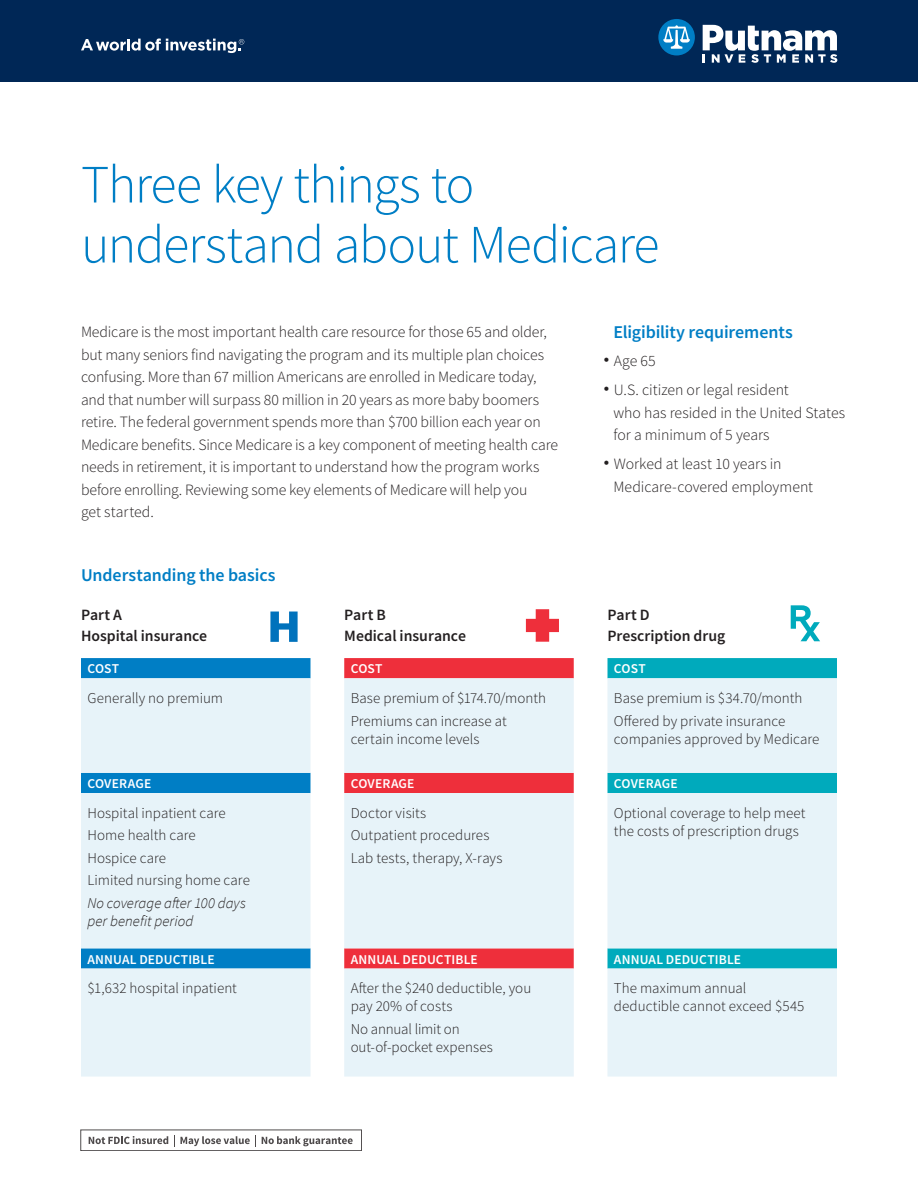
<style>
.page{position:relative;width:918px;height:1188px;background:#fff}
.page>*{position:absolute;margin:0;border:0;box-sizing:border-box;transform-origin:0 0}
.Body{font:300 54px/60px "Source Sans Pro";letter-spacing:-.025em;color:#007ec5}
.Subhead{font:600 18px "Source Sans Pro";letter-spacing:-.01em;color:#007ec5}
.Body-2{font:300 15.75px/22.5px "Source Sans Pro";letter-spacing:-.01em;color:#231f20}
.Subhead_2{font:600 15.75px/21px "Source Sans Pro";color:#231f20}
.Table{font:300 15px/18px "Source Sans Pro";color:#231f20}
.Table-2{font:italic 300 15px/18px "Source Sans Pro";color:#231f20}
.Body-3{font:600 13.5px "Source Sans Pro";letter-spacing:.01em;color:#fff}
</style>
<div class="page">
<div style="left:81px;top:658px;width:229px;height:20px;background:#007ec5"></div>
<div style="left:344px;top:658px;width:230px;height:20px;background:#ee2f3b"></div>
<div style="left:608px;top:658px;width:229px;height:20px;background:#00aabc"></div>
<svg style="left:81px;top:678px;width:756px;height:399px;background:#dbe8f0"></svg>
<svg style="left:526px;top:609px;width:33px;height:33px"></svg>
<svg style="left:791px;top:605px;width:29px;height:36px"></svg>
<svg style="left:270px;top:612px;width:28px;height:30px"></svg>
<div style="left:0;top:0;width:918px;height:81px;background:#002756"></div>
<svg style="left:658px;top:19px;width:37px;height:36px"></svg>
<svg style="left:703px;top:25px;width:134px;height:38px"></svg>
<svg style="left:81px;top:38px;width:163px;height:15px"></svg>
<svg style="left:89px;top:1136px;width:79px;height:8px"></svg>
<svg style="left:174px;top:1136px;width:82px;height:11px"></svg>
<svg style="left:262px;top:1136px;width:91px;height:10px"></svg>
<p class="Body" style="left:81px;top:155px;width:580px">Three key things to understand about Medicare</p>
<p class="Body-2" style="left:81px;top:321px;width:479px">Medicare is the most important health care resource for those 65 and older, but many seniors find navigating the program and its multiple plan choices confusing. More than 67 million Americans are enrolled in Medicare today, and that number will surpass 80 million in 20 years as more baby boomers retire. The federal government spends more than $700 billion each year on Medicare benefits. Since Medicare is a key component of meeting health care needs in retirement, it is important to understand how the program works before enrolling. Reviewing some key elements of Medicare will help you<br>get started.</p>
<p class="Subhead" style="left:81px;top:563px;width:196px">Understanding the basics</p>
<p class="Subhead_2" style="left:81px;top:604px;width:128px">Part A<br>Hospital insurance</p>
<p class="Subhead_2" style="left:344px;top:604px;width:43px">Part B</p>
<p class="Subhead_2" style="left:344px;top:625px;width:123px">Medical insurance</p>
<p class="Subhead" style="left:613px;top:320px;width:181px">Eligibility requirements</p>
<p class="Body-2" style="left:613px;top:350px;width:44px">•Age 65</p>
<p class="Body-2" style="left:613px;top:379px;width:233px">•U.S. citizen or legal resident<br>who has resided in the United States for a minimum of 5 years</p>
<p class="Body-2" style="left:613px;top:453px;width:201px">•Worked at least 10 years in<br>Medicare-covered employment</p>
<p class="Subhead_2" style="left:608px;top:604px;width:44px">Part D</p>
<p class="Subhead_2" style="left:608px;top:625px;width:119px">Prescription drug</p>
<p class="Body-3" style="left:87px;top:660px;width:33px">COST</p>
<p class="Body-3" style="left:351px;top:660px;width:33px">COST</p>
<p class="Body-3" style="left:614px;top:660px;width:33px">COST</p>
<p class="Table" style="left:87px;top:689px;width:137px">Generally no premium</p>
<p class="Table" style="left:351px;top:689px;width:197px">Base premium of $174.70/month</p>
<p class="Table" style="left:351px;top:712px;width:158px">Premiums can increase at certain income levels</p>
<p class="Table" style="left:614px;top:689px;width:190px">Base premium is $34.70/month</p>
<p class="Table" style="left:614px;top:712px;width:207px">Offered by private insurance companies approved by Medicare</p>
<p class="Body-3" style="left:87px;top:775px;width:65px">COVERAGE</p>
<p class="Body-3" style="left:351px;top:775px;width:65px">COVERAGE</p>
<p class="Body-3" style="left:614px;top:775px;width:65px">COVERAGE</p>
<p class="Table" style="left:87px;top:804px;width:140px">Hospital inpatient care</p>
<p class="Table" style="left:87px;top:826px;width:110px">Home health care</p>
<p class="Table" style="left:87px;top:849px;width:80px">Hospice care</p>
<p class="Table" style="left:87px;top:871px;width:164px">Limited nursing home care</p>
<p class="Table-2" style="left:87px;top:894px;width:160px">No coverage after 100 days per benefit period</p>
<p class="Table" style="left:614px;top:804px;width:193px">Optional coverage to help meet the costs of prescription drugs</p>
<p class="Table" style="left:351px;top:804px;width:77px">Doctor visits</p>
<p class="Table" style="left:351px;top:826px;width:140px">Outpatient procedures</p>
<p class="Table" style="left:351px;top:849px;width:153px">Lab tests, therapy, X-rays</p>
<p class="Body-3" style="left:87px;top:950px;width:129px">ANNUAL DEDUCTIBLE</p>
<p class="Body-3" style="left:351px;top:950px;width:129px">ANNUAL DEDUCTIBLE</p>
<p class="Body-3" style="left:614px;top:950px;width:129px">ANNUAL DEDUCTIBLE</p>
<p class="Table" style="left:87px;top:979px;width:151px">$1,632 hospital inpatient</p>
<p class="Table" style="left:351px;top:979px;width:182px">After the $240 deductible, you pay 20% of costs</p>
<p class="Table" style="left:351px;top:1020px;width:144px">No annual limit on out-of-pocket expenses</p>
<p class="Table" style="left:614px;top:979px;width:192px">The maximum annual deductible cannot exceed $545</p>
</div>
